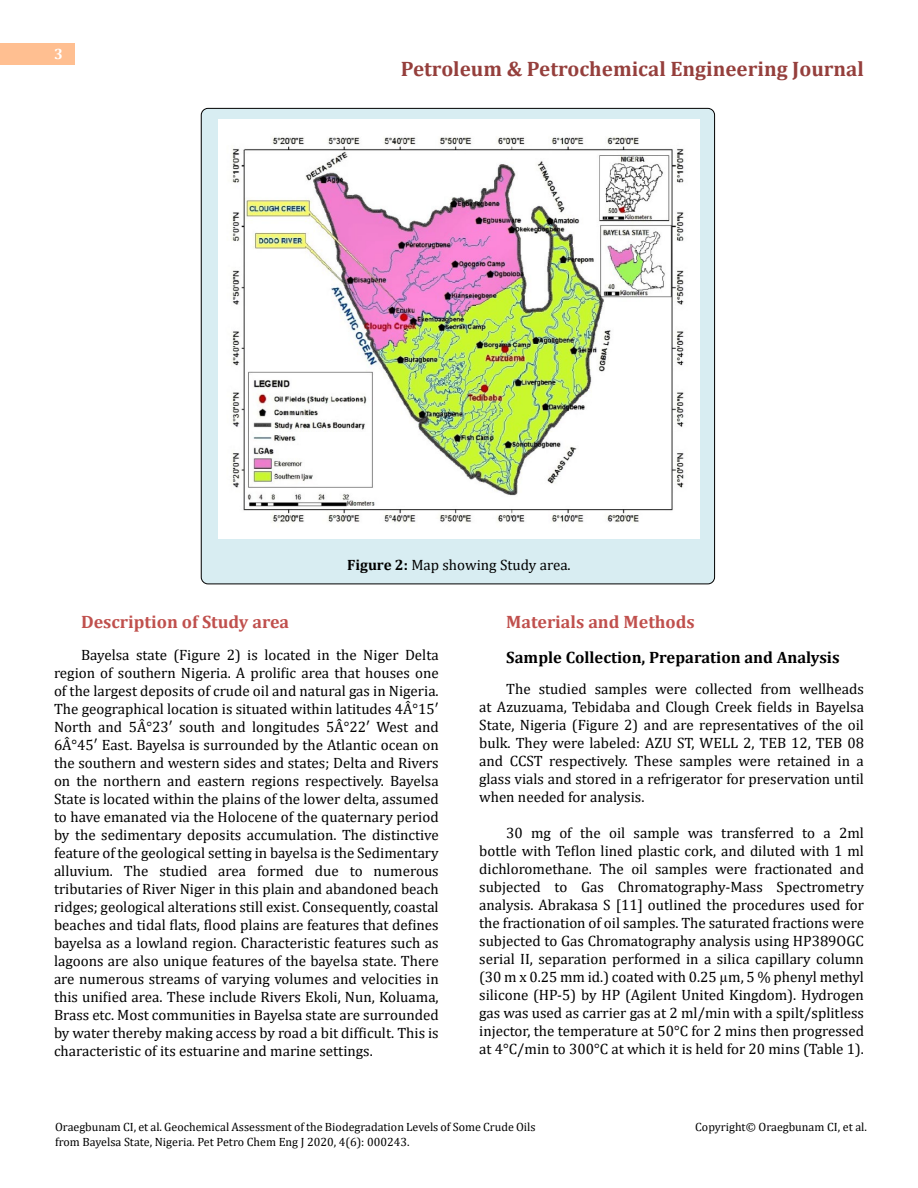
<style>
.page{position:relative;width:918px;height:1188px;background:#fff}
.page>*{position:absolute;margin:0;border:0;box-sizing:border-box;transform-origin:0 0}
.t1{font:700 21px "Cambria";color:#953f3c}
.t2{font:700 18px "Cambria";color:#c0504d}
.t3{font:700 16.5px "Cambria";color:#000}
.t4{font:15px/18px "Cambria";color:#000;text-align:justify}
.t5{font:700 15px "Cambria";color:#fff}
.t6{font:12px/14.4px "Cambria";color:#000}
.s1{font-weight:700}
.s2{font-family:"Times New Roman"}
</style>
<div class="page">
<div style="left:0;top:43px;width:75px;height:21px;background:#ffbf91"></div>
<div style="left:201px;top:108px;width:514px;height:476px;background:#d8edf2;border-radius:7px"></div>
<img style="left:219px;top:120px;width:480px;height:418px">
<p class="t5" style="left:54px;top:44px;width:10px">3</p>
<h1 class="t1" style="left:401px;top:54px;width:465px">Petroleum &amp; Petrochemical Engineering Journal</h1>
<p class="t4" style="left:347px;top:555px;width:225px"><span class="s1">Figure 2:</span> Map showing Study area.</p>
<p class="t2" style="left:81px;top:609px;width:210px">Description of Study area</p>
<p class="t4" style="left:54px;top:645px;width:386px;text-indent:27px">Bayelsa state (Figure 2) is located in the Niger Delta region of southern Nigeria. A prolific area that houses one of the largest deposits of crude oil and natural gas in Nigeria.<br>The geographical location is situated within latitudes 4Â°15′ North and 5Â°23′ south and longitudes 5Â°22′ West and 6Â°45′ East. Bayelsa is surrounded by the Atlantic ocean on the southern and western sides and states; Delta and Rivers on the northern and eastern regions respectively. Bayelsa State is located within the plains of the lower delta, assumed to have emanated via the Holocene of the quaternary period by the sedimentary deposits accumulation. The distinctive feature of the geological setting in bayelsa is the Sedimentary alluvium. The studied area formed due to numerous tributaries of River Niger in this plain and abandoned beach ridges; geological alterations still exist. Consequently, coastal beaches and tidal flats, flood plains are features that defines bayelsa as a lowland region. Characteristic features such as lagoons are also unique features of the bayelsa state. There are numerous streams of varying volumes and velocities in this unified area. These include Rivers Ekoli, Nun, Koluama, Brass etc. Most communities in Bayelsa state are surrounded by water thereby making access by road a bit difficult. This is characteristic of its estuarine and marine settings.</p>
<p class="t2" style="left:506px;top:609px;width:190px">Materials and Methods</p>
<p class="t3" style="left:506px;top:645px;width:335px">Sample Collection, Preparation and Analysis</p>
<p class="t4" style="left:479px;top:680px;width:386px;text-indent:27px">The studied samples were collected from wellheads at Azuzuama, Tebidaba and Clough Creek fields in Bayelsa State, Nigeria (Figure 2) and are representatives of the oil bulk. They were labeled: AZU ST, WELL 2, TEB 12, TEB 08 and CCST respectively. These samples were retained in a glass vials and stored in a refrigerator for preservation until when needed for analysis.</p>
<p class="t4" style="left:479px;top:824px;width:386px;text-indent:27px">30 mg of the oil sample was transferred to a 2ml bottle with Teflon lined plastic cork, and diluted with 1 ml dichloromethane. The oil samples were fractionated and subjected to Gas Chromatography-Mass Spectrometry analysis. Abrakasa S [11] outlined the procedures used for the fractionation of oil samples. The saturated fractions were subjected to Gas Chromatography analysis using HP389OGC serial II, separation performed in a silica capillary column (30 m x 0.25 mm id.) coated with 0.25 <span class="s2">µ</span>m, 5 % phenyl methyl silicone (HP-5) by HP (Agilent United Kingdom). Hydrogen gas was used as carrier gas at 2 ml/min with a spilt/splitless injector, the temperature at 50°C for 2 mins then progressed at 4°C/min to 300°C at which it is held for 20 mins (Table 1).</p>
<p class="t6" style="left:55px;top:1120px;width:482px">Oraegbunam CI, et al. Geochemical Assessment of the Biodegradation Levels of Some Crude Oils from Bayelsa State, Nigeria. Pet Petro Chem Eng J 2020, 4(6): 000243.</p>
<p class="t6" style="left:695px;top:1120px;width:173px">Copyright© Oraegbunam CI, et al.</p>
</div>
